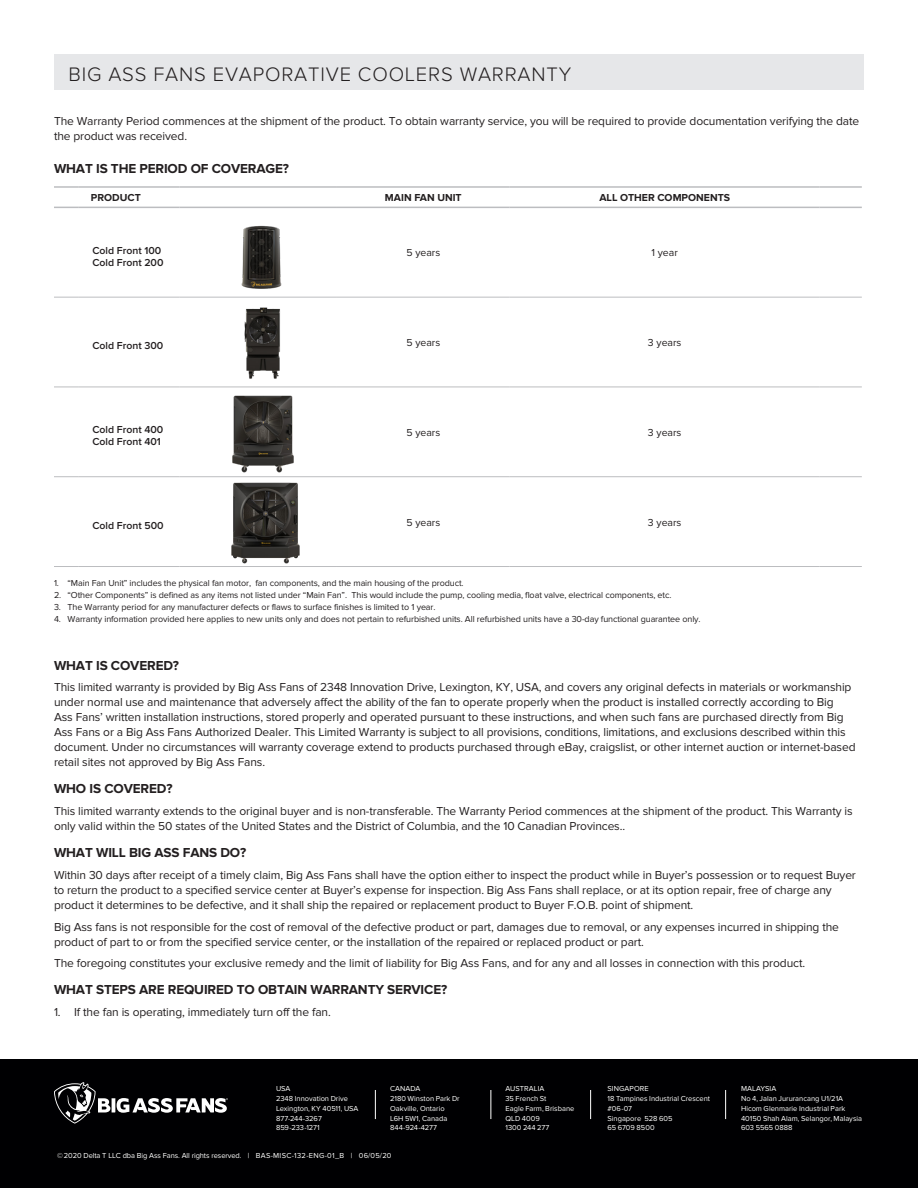
<style>
.page{position:relative;width:918px;height:1188px;background:#fff}
.page>*{position:absolute;margin:0;border:0;box-sizing:border-box;transform-origin:0 0}
.t1{font:300 20.25px "Proxima Nova";letter-spacing:.04em;color:#231f20}
.Heading_3{font:700 13.5px "Proxima Nova";letter-spacing:-.01em;color:#231f20}
.t2{font:12px/15px "Proxima Nova";letter-spacing:-.01em;color:#231f20}
.Table_Text{font:600 10.5px "Proxima Nova";color:#231f20}
.Table_Text-2{font:10.5px "Proxima Nova";color:#231f20}
.Table_Heading{font:700 10.5px "Proxima Nova";color:#231f20}
.t3{font:9px "Proxima Nova";letter-spacing:-.01em;color:#231f20}
.t4{font:7.5px/9.8px "Proxima Nova";color:#fff}
</style>
<div class="page">
<div style="left:0;top:1060px;width:918px;height:128px;background:#000002"></div>
<div style="left:54px;top:54px;width:810px;height:36px;background:#e6e7e9"></div>
<svg style="left:54px;top:1082px;width:174px;height:42px"></svg>
<svg style="left:375px;top:1090px;width:1px;height:29px"></svg>
<svg style="left:490px;top:1090px;width:1px;height:29px"></svg>
<svg style="left:590px;top:1090px;width:1px;height:29px"></svg>
<svg style="left:725px;top:1090px;width:1px;height:29px"></svg>
<svg style="left:54px;top:297px;width:25px;height:1px"></svg>
<hr style="left:79px;top:297px;width:100px;height:1px;background:#bcbdc0">
<hr style="left:179px;top:297px;width:158px;height:1px;background:#bcbdc0">
<hr style="left:337px;top:297px;width:173px;height:1px;background:#bcbdc0">
<hr style="left:510px;top:297px;width:310px;height:1px;background:#bcbdc0">
<hr style="left:820px;top:297px;width:42px;height:1px;background:#bcbdc0">
<svg style="left:54px;top:387px;width:25px;height:1px"></svg>
<hr style="left:79px;top:387px;width:100px;height:1px;background:#bcbdc0">
<hr style="left:179px;top:387px;width:158px;height:1px;background:#bcbdc0">
<hr style="left:337px;top:387px;width:173px;height:1px;background:#bcbdc0">
<hr style="left:510px;top:387px;width:310px;height:1px;background:#bcbdc0">
<hr style="left:820px;top:387px;width:42px;height:1px;background:#bcbdc0">
<svg style="left:54px;top:476px;width:25px;height:1px"></svg>
<hr style="left:79px;top:476px;width:100px;height:1px;background:#bcbdc0">
<hr style="left:179px;top:476px;width:158px;height:1px;background:#bcbdc0">
<hr style="left:337px;top:476px;width:173px;height:1px;background:#bcbdc0">
<hr style="left:510px;top:476px;width:310px;height:1px;background:#bcbdc0">
<hr style="left:820px;top:476px;width:42px;height:1px;background:#bcbdc0">
<svg style="left:54px;top:566px;width:25px;height:1px"></svg>
<hr style="left:79px;top:566px;width:100px;height:1px;background:#bcbdc0">
<hr style="left:179px;top:566px;width:158px;height:1px;background:#bcbdc0">
<hr style="left:337px;top:566px;width:173px;height:1px;background:#bcbdc0">
<hr style="left:510px;top:566px;width:310px;height:1px;background:#bcbdc0">
<hr style="left:820px;top:566px;width:42px;height:1px;background:#bcbdc0">
<hr style="left:54px;top:186px;width:25px;height:2px;background:#bcbdc0">
<hr style="left:79px;top:186px;width:100px;height:2px;background:#bcbdc0">
<hr style="left:179px;top:186px;width:158px;height:2px;background:#bcbdc0">
<hr style="left:337px;top:186px;width:173px;height:2px;background:#bcbdc0">
<hr style="left:510px;top:186px;width:310px;height:2px;background:#bcbdc0">
<hr style="left:820px;top:186px;width:42px;height:2px;background:#bcbdc0">
<svg style="left:54px;top:207px;width:25px;height:1px"></svg>
<hr style="left:79px;top:207px;width:100px;height:1px;background:#bcbdc0">
<hr style="left:179px;top:207px;width:158px;height:1px;background:#bcbdc0">
<hr style="left:337px;top:207px;width:173px;height:1px;background:#bcbdc0">
<hr style="left:510px;top:207px;width:310px;height:1px;background:#bcbdc0">
<hr style="left:820px;top:207px;width:42px;height:1px;background:#bcbdc0">
<img style="left:241px;top:226px;width:41px;height:63px">
<img style="left:244px;top:307px;width:36px;height:72px">
<img style="left:232px;top:395px;width:62px;height:77px">
<img style="left:222px;top:477px;width:88px;height:87px">
<p class="t1" style="left:69px;top:62px;width:504px">BIG ASS FANS EVAPORATIVE COOLERS WARRANTY</p>
<p class="t2" style="left:54px;top:113px;width:807px">The Warranty Period commences at the shipment of the product. To obtain warranty service, you will be required to provide documentation verifying the date the product was received.</p>
<p class="Heading_3" style="left:54px;top:161px;width:237px">WHAT IS THE PERIOD OF COVERAGE?</p>
<p class="Table_Heading" style="left:91px;top:192px;width:51px">PRODUCT</p>
<p class="Table_Heading" style="left:385px;top:192px;width:78px">MAIN FAN UNIT</p>
<p class="Table_Heading" style="left:599px;top:192px;width:132px">ALL OTHER COMPONENTS</p>
<p class="Table_Text" style="left:92px;top:244px;width:70px">Cold Front 100</p>
<p class="Table_Text" style="left:92px;top:256px;width:73px">Cold Front 200</p>
<p class="Table_Text-2" style="left:406px;top:247px;width:35px">5 years</p>
<p class="Table_Text-2" style="left:652px;top:247px;width:28px">1 year</p>
<p class="Table_Text" style="left:92px;top:340px;width:73px">Cold Front 300</p>
<p class="Table_Text-2" style="left:406px;top:337px;width:35px">5 years</p>
<p class="Table_Text-2" style="left:648px;top:337px;width:35px">3 years</p>
<p class="Table_Text" style="left:92px;top:424px;width:73px">Cold Front 400</p>
<p class="Table_Text" style="left:92px;top:436px;width:70px">Cold Front 401</p>
<p class="Table_Text-2" style="left:406px;top:426px;width:35px">5 years</p>
<p class="Table_Text-2" style="left:648px;top:426px;width:35px">3 years</p>
<p class="Table_Text" style="left:92px;top:519px;width:73px">Cold Front 500</p>
<p class="Table_Text-2" style="left:406px;top:516px;width:35px">5 years</p>
<p class="Table_Text-2" style="left:648px;top:516px;width:35px">3 years</p>
<p class="t3" style="left:54px;top:578px;width:411px">1. “Main Fan Unit” includes the physical fan motor, fan components, and the main housing of the product.</p>
<p class="t3" style="left:54px;top:590px;width:619px">2. “Other Components” is defined as any items not listed under “Main Fan”. This would include the pump, cooling media, float valve, electrical components, etc.</p>
<p class="t3" style="left:54px;top:602px;width:383px">3. The Warranty period for any manufacturer defects or flaws to surface finishes is limited to 1 year.</p>
<p class="t3" style="left:54px;top:614px;width:648px">4. Warranty information provided here applies to new units only and does not pertain to refurbished units. All refurbished units have a 30-day functional guarantee only.</p>
<p class="Heading_3" style="left:54px;top:657px;width:127px">WHAT IS COVERED?</p>
<p class="t2" style="left:54px;top:680px;width:803px">This limited warranty is provided by Big Ass Fans of 2348 Innovation Drive, Lexington, KY, USA, and covers any original defects in materials or workmanship under normal use and maintenance that adversely affect the ability of the fan to operate properly when the product is installed correctly according to Big<br>Ass Fans’ written installation instructions, stored properly and operated pursuant to these instructions, and when such fans are purchased directly from Big Ass Fans or a Big Ass Fans Authorized Dealer. This Limited Warranty is subject to all provisions, conditions, limitations, and exclusions described within this document. Under no circumstances will warranty coverage extend to products purchased through eBay, craigslist, or other internet auction or internet-based retail sites not approved by Big Ass Fans.</p>
<p class="Heading_3" style="left:54px;top:781px;width:120px">WHO IS COVERED?</p>
<p class="t2" style="left:54px;top:804px;width:800px">This limited warranty extends to the original buyer and is non-transferable. The Warranty Period commences at the shipment of the product. This Warranty is only valid within the 50 states of the United States and the District of Columbia, and the 10 Canadian Provinces..</p>
<p class="Heading_3" style="left:54px;top:845px;width:194px">WHAT WILL BIG ASS FANS DO?</p>
<p class="t2" style="left:54px;top:868px;width:803px">Within 30 days after receipt of a timely claim, Big Ass Fans shall have the option either to inspect the product while in Buyer’s possession or to request Buyer to return the product to a specified service center at Buyer’s expense for inspection. Big Ass Fans shall replace, or at its option repair, free of charge any product it determines to be defective, and it shall ship the repaired or replacement product to Buyer F.O.B. point of shipment.</p>
<p class="t2" style="left:54px;top:919px;width:787px">Big Ass fans is not responsible for the cost of removal of the defective product or part, damages due to removal, or any expenses incurred in shipping the product of part to or from the specified service center, or the installation of the repaired or replaced product or part.</p>
<p class="t2" style="left:54px;top:956px;width:753px">The foregoing constitutes your exclusive remedy and the limit of liability for Big Ass Fans, and for any and all losses in connection with this product.</p>
<p class="Heading_3" style="left:54px;top:982px;width:395px">WHAT STEPS ARE REQUIRED TO OBTAIN WARRANTY SERVICE?</p>
<p class="t2" style="left:54px;top:1005px;width:278px">1. If the fan is operating, immediately turn off the fan.</p>
<p class="t4" style="left:276px;top:1084px;width:84px">USA<br>2348 Innovation Drive<br>Lexington, KY 40511, USA<br>877-244-3267<br>859-233-1271</p>
<p class="t4" style="left:390px;top:1084px;width:71px">CANADA<br>2180 Winston Park Dr<br>Oakville, Ontario<br>L6H 5W1, Canada<br>844-924-4277</p>
<p class="t4" style="left:506px;top:1084px;width:70px">AUSTRALIA<br>35 French St<br>Eagle Farm, Brisbane<br>QLD 4009<br>1300 244 277</p>
<p class="t4" style="left:608px;top:1084px;width:104px">SINGAPORE<br>18 Tampines Industrial Crescent #06-07<br>Singapore 528 605<br>65 6709 8500</p>
<p class="t4" style="left:741px;top:1084px;width:123px">MALAYSIA<br>No 4, Jalan Jururancang U1/21A<br>Hicom Glenmarie Industrial Park<br>40150 Shah Alam, Selangor, Malaysia<br>603 5565 0888</p>
<p class="t4" style="left:57px;top:1151px;width:336px">© 2020 Delta T LLC dba Big Ass Fans. All rights reserved. | BAS-MISC-132-ENG-01_B | 06/05/20</p>
</div>
